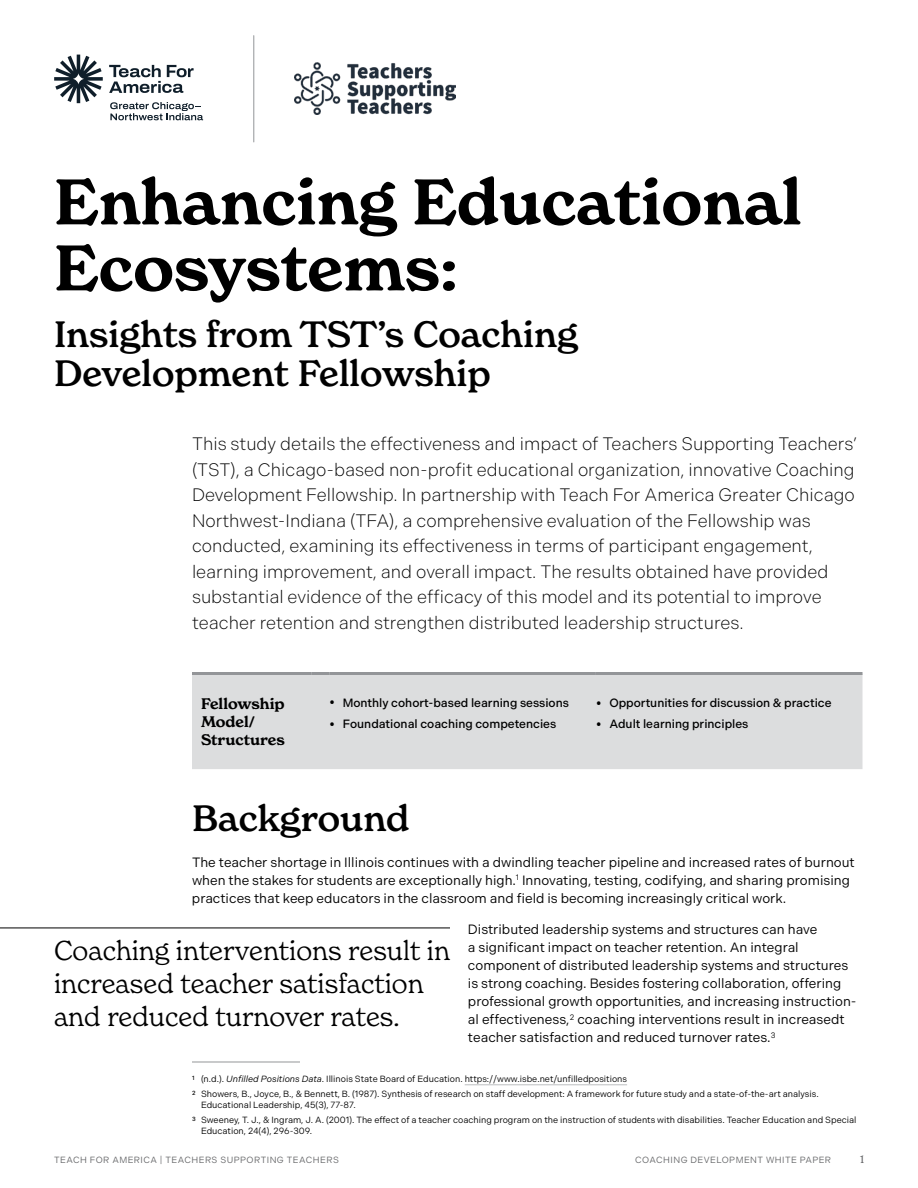
<style>
.page{position:relative;width:918px;height:1188px;background:#fff}
.page>*{position:absolute;margin:0;border:0;box-sizing:border-box;transform-origin:0 0}
.t1{font:600 63px/66px "New Spirit";color:#000}
.t2{font:500 36px/39px "New Spirit";color:#000}
.t3{font:300 27px/33px "New Spirit";color:#000}
.t4{font:300 18px/25.5px "Indivisible";color:#000}
.t5{font:600 15px/18px "New Spirit";color:#000}
.t6{font:13.5px/18px "Indivisible";color:#000}
.t7{font:500 12px "Indivisible";color:#000}
.t8{font:10.5px "New Spirit";color:#636466}
.t9{font:9px/15.3px "Indivisible";color:#000}
.t10{font:9px "Indivisible";letter-spacing:.05em;color:#636466}
.s1{font-family:"New Spirit";font-weight:400;font-size:15px}
.s2{font-style:italic}
</style>
<div class="page">
<div style="left:192px;top:675px;width:670px;height:94px;background:#dcddde"></div>
<hr style="left:192px;top:672px;width:119px;height:3px;background:#939598">
<hr style="left:311px;top:672px;width:18px;height:3px;background:#939598">
<hr style="left:329px;top:672px;width:267px;height:3px;background:#939598">
<hr style="left:596px;top:672px;width:266px;height:3px;background:#939598">
<hr style="left:192px;top:1062px;width:108px;height:1px;background:#939598">
<hr style="left:465px;top:1085px;width:162px;height:1px;background:#bcbec0">
<img style="left:294px;top:63px;width:162px;height:52px">
<svg style="left:54px;top:55px;width:49px;height:48px"></svg>
<svg style="left:109px;top:65px;width:85px;height:28px"></svg>
<svg style="left:110px;top:102px;width:93px;height:18px"></svg>
<hr style="left:254px;top:36px;width:1px;height:106px;background:#939598">
<hr style="left:0;top:928px;width:450px;height:1px;background:#000">
<h1 class="t1" style="left:54px;top:169px;width:749px">Enhancing Educational<br>Ecosystems:</h1>
<h2 class="t2" style="left:54px;top:315px;width:526px">Insights from TST’s Coaching<br>Development Fellowship</h2>
<p class="t4" style="left:192px;top:431px;width:667px">This study details the effectiveness and impact of Teachers Supporting Teachers’ (TST), a Chicago-based non-profit educational organization, innovative Coaching Development Fellowship. In partnership with Teach For America Greater Chicago Northwest-Indiana (TFA), a comprehensive evaluation of the Fellowship was conducted, examining its effectiveness in terms of participant engagement, learning improvement, and overall impact. The results obtained have provided substantial evidence of the efficacy of this model and its potential to improve teacher retention and strengthen distributed leadership structures.</p>
<p class="t5" style="left:201px;top:695px;width:85px">Fellowship<br>Model/<br>Structures</p>
<p class="t7" style="left:329px;top:695px;width:241px"><span class="s1">•</span> Monthly cohort-based learning sessions</p>
<p class="t7" style="left:329px;top:716px;width:229px"><span class="s1">•</span> Foundational coaching competencies</p>
<p class="t7" style="left:596px;top:695px;width:237px"><span class="s1">•</span> Opportunities for discussion &amp; practice</p>
<p class="t7" style="left:596px;top:716px;width:154px"><span class="s1">•</span> Adult learning principles</p>
<h2 class="t2" style="left:192px;top:798px;width:219px">Background</h2>
<p class="t6" style="left:192px;top:853px;width:664px">The teacher shortage in Illinois continues with a dwindling teacher pipeline and increased rates of burnout when the stakes for students are exceptionally high.<sup>1</sup> Innovating, testing, codifying, and sharing promising practices that keep educators in the classroom and field is becoming increasingly critical work.</p>
<p class="t6" style="left:468px;top:921px;width:390px">Distributed leadership systems and structures can have<br>a significant impact on teacher retention. An integral component of distributed leadership systems and structures is strong coaching. Besides fostering collaboration, offering professional growth opportunities, and increasing instruction&shy;al effectiveness,<sup>2</sup> coaching interventions result in increasedt teacher satisfaction and reduced turnover rates.<sup>3</sup></p>
<h3 class="t3" style="left:54px;top:933px;width:398px">Coaching interventions result in increased teacher satisfaction and reduced turnover rates.</h3>
<p class="t9" style="left:192px;top:1071px;width:628px"><sup>1</sup> (n.d.). <span class="s2">Unfilled Positions Data</span>. Illinois State Board of Education. https://www.isbe.net/unfilledpositions<br><sup>2</sup> Showers, B., Joyce, B., &amp; Bennett, B. (1987). Synthesis of research on staff development: A framework for future study and a state-of-the-art analysis.</p>
<p class="t9" style="left:192px;top:1097px;width:666px;text-indent:9px">Educational Leadership, 45(3), 77-87.<br><sup>3</sup> Sweeney, T. J., &amp; Ingram, J. A. (2001). The effect of a teacher coaching program on the instruction of students with disabilities. Teacher Education and Special</p>
<p class="t9" style="left:201px;top:1123px;width:113px">Education, 24(4), 296-309.</p>
<p class="t10" style="left:54px;top:1155px;width:286px">TEACH FOR AMERICA | TEACHERS SUPPORTING TEACHERS</p>
<p class="t10" style="left:635px;top:1155px;width:197px">COACHING DEVELOPMENT WHITE PAPER</p>
<p class="t8" style="left:860px;top:1153px;width:5px">1</p>
</div>
